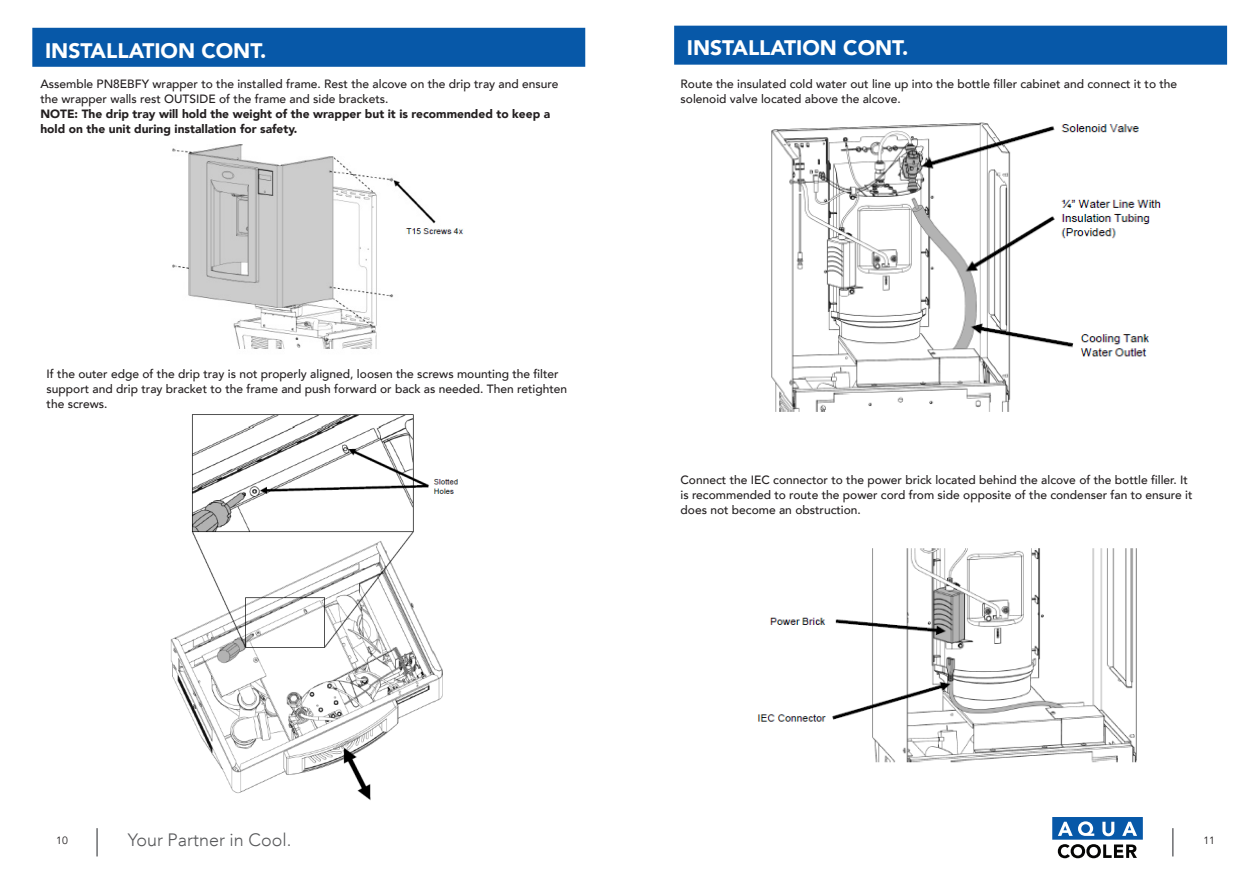
<style>
.page{position:relative;width:1259px;height:893px;background:#fff}
.page>*{position:absolute;margin:0;border:0;box-sizing:border-box;transform-origin:0 0}
.Heading_1{font:900 21px "Avenir LT";color:#fff}
.t1{font:300 17.85px "Avenir LT";color:#57585a}
.Bullets{font:500 12px/15px "Avenir LT";color:#231f20}
.t2{font:10.5px "Avenir LT";color:#231f20}
.s1{font-weight:900}
</style>
<div class="page">
<hr style="left:96px;top:828px;width:2px;height:28px;background:#6c6d70">
<svg style="left:1172px;top:828px;width:1px;height:28px"></svg>
<svg style="left:1052px;top:817px;width:90px;height:41px"></svg>
<div style="left:32px;top:28px;width:553px;height:39px;background:#0758a8"></div>
<img style="left:172px;top:144px;width:292px;height:205px">
<img style="left:170px;top:414px;width:288px;height:387px">
<div style="left:674px;top:26px;width:553px;height:39px;background:#0758a8"></div>
<img style="left:771px;top:122px;width:390px;height:290px">
<img style="left:757px;top:548px;width:380px;height:215px">
<p class="Heading_1" style="left:45px;top:38px;width:223px">INSTALLATION CONT.</p>
<p class="Bullets" style="left:40px;top:77px;width:519px">Assemble PN8EBFY wrapper to the installed frame. Rest the alcove on the drip tray and ensure the wrapper walls rest OUTSIDE of the frame and side brackets.<br><span class="s1">NOTE: The drip tray will hold the weight of the wrapper but it is recommended to keep a hold on the unit during installation for safety.</span></p>
<p class="Bullets" style="left:47px;top:367px;width:522px">If the outer edge of the drip tray is not properly aligned, loosen the screws mounting the filter support and drip tray bracket to the frame and push forward or back as needed. Then retighten the screws.</p>
<p class="Heading_1" style="left:687px;top:35px;width:223px">INSTALLATION CONT.</p>
<p class="Bullets" style="left:680px;top:77px;width:498px">Route the insulated cold water out line up into the bottle filler cabinet and connect it to the solenoid valve located above the alcove.</p>
<p class="Bullets" style="left:680px;top:473px;width:513px">Connect the IEC connector to the power brick located behind the alcove of the bottle filler. It is recommended to route the power cord from side opposite of the condenser fan to ensure it does not become an obstruction.</p>
<p class="t2" style="left:56px;top:834px;width:13px">10</p>
<h2 class="t1" style="left:128px;top:830px;width:165px">Your Partner in Cool.</h2>
<p class="t2" style="left:1203px;top:834px;width:13px">11</p>
</div>
